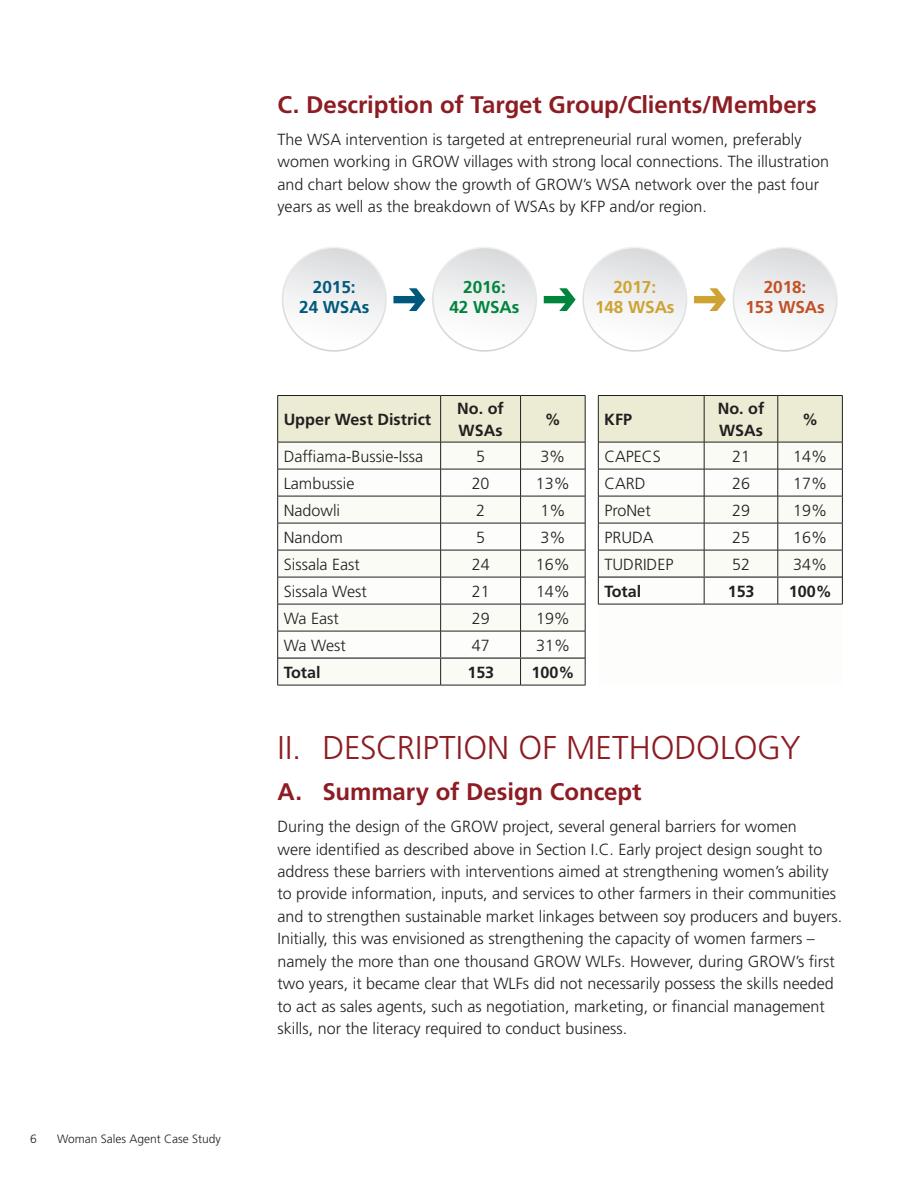
<style>
.page{position:relative;width:918px;height:1188px;background:#fff}
.page>*{position:absolute;margin:0;border:0;box-sizing:border-box;transform-origin:0 0}
.t1{font:300 33px "Frutiger LT Std";color:#8d1c23}
.Sub_Header{font:700 24px "Frutiger LT Std";letter-spacing:-.005em;color:#8d1c23}
.t2{font:700 17.1px/20.5px "Frutiger LT Std";letter-spacing:-.005em;color:#cfa333;text-align:center}
.t3{font:700 17.1px/20.5px "Frutiger LT Std";letter-spacing:-.005em;color:#c15126;text-align:center}
.t4{font:700 17.1px/20.5px "Frutiger LT Std";letter-spacing:-.005em;color:#00597d;text-align:center}
.t5{font:700 17.1px/20.5px "Frutiger LT Std";letter-spacing:-.005em;color:#00853d;text-align:center}
.Body{font:300 16.2px/22.5px "Frutiger LT Std";color:#231f20}
.Body-2{font:700 16.2px/22.5px "Frutiger LT Std";color:#231f20}
.t6{font:300 12px "Frutiger LT Std";color:#231f20}
</style>
<div class="page">
<svg style="left:282px;top:247px;width:556px;height:105px"></svg>
<svg style="left:277px;top:395px;width:566px;height:290px"></svg>
<hr style="left:278px;top:685px;width:163px;height:1px;background:#231f20">
<hr style="left:441px;top:685px;width:80px;height:1px;background:#231f20">
<hr style="left:521px;top:685px;width:64px;height:1px;background:#231f20">
<hr style="left:278px;top:658px;width:163px;height:1px;background:#231f20">
<hr style="left:441px;top:658px;width:80px;height:1px;background:#231f20">
<hr style="left:521px;top:658px;width:64px;height:1px;background:#231f20">
<hr style="left:599px;top:577px;width:105px;height:1px;background:#231f20">
<hr style="left:704px;top:577px;width:74px;height:1px;background:#231f20">
<hr style="left:778px;top:577px;width:64px;height:1px;background:#231f20">
<p class="t6" style="left:30px;top:1133px;width:8px">6</p>
<p class="t6" style="left:57px;top:1133px;width:165px">Woman Sales Agent Case Study</p>
<p class="Sub_Header" style="left:278px;top:90px;width:541px">C. Description of Target Group/Clients/Members</p>
<p class="Body" style="left:278px;top:128px;width:553px">The WSA intervention is targeted at entrepreneurial rural women, preferably women working in GROW villages with strong local connections. The illustration and chart below show the growth of GROW’s WSA network over the past four years as well as the breakdown of WSAs by KFP and/or region.</p>
<p class="t4" style="left:299px;top:277px;width:72px">2015:<br>24 WSAs</p>
<p class="t5" style="left:450px;top:277px;width:72px">2016:<br>42 WSAs</p>
<p class="t2" style="left:595px;top:277px;width:81px">2017:<br>148 WSAs</p>
<p class="t3" style="left:745px;top:277px;width:81px">2018:<br>153 WSAs</p>
<p class="Body-2" style="left:284px;top:408px;width:149px">Upper West District</p>
<p class="Body-2" style="left:457px;top:397px;width:48px">No. of<br>WSAs</p>
<p class="Body-2" style="left:545px;top:408px;width:18px">%</p>
<p class="Body-2" style="left:604px;top:408px;width:29px">KFP</p>
<p class="Body-2" style="left:718px;top:397px;width:48px">No. of<br>WSAs</p>
<p class="Body-2" style="left:802px;top:408px;width:18px">%</p>
<p class="Body" style="left:284px;top:445px;width:141px">Daffiama-Bussie-Issa</p>
<p class="Body" style="left:476px;top:445px;width:10px">5</p>
<p class="Body" style="left:540px;top:445px;width:27px">3%</p>
<p class="Body" style="left:604px;top:445px;width:58px">CAPECS</p>
<p class="Body" style="left:732px;top:445px;width:19px">21</p>
<p class="Body" style="left:793px;top:445px;width:36px">14%</p>
<p class="Body" style="left:284px;top:472px;width:72px">Lambussie</p>
<p class="Body" style="left:472px;top:472px;width:19px">20</p>
<p class="Body" style="left:536px;top:472px;width:36px">13%</p>
<p class="Body" style="left:604px;top:472px;width:43px">CARD</p>
<p class="Body" style="left:732px;top:472px;width:19px">26</p>
<p class="Body" style="left:793px;top:472px;width:36px">17%</p>
<p class="Body" style="left:284px;top:499px;width:58px">Nadowli</p>
<p class="Body" style="left:476px;top:499px;width:10px">2</p>
<p class="Body" style="left:540px;top:499px;width:27px">1%</p>
<p class="Body" style="left:604px;top:499px;width:48px">ProNet</p>
<p class="Body" style="left:732px;top:499px;width:19px">29</p>
<p class="Body" style="left:793px;top:499px;width:36px">19%</p>
<p class="Body" style="left:284px;top:526px;width:61px">Nandom</p>
<p class="Body" style="left:476px;top:526px;width:10px">5</p>
<p class="Body" style="left:540px;top:526px;width:27px">3%</p>
<p class="Body" style="left:604px;top:526px;width:51px">PRUDA</p>
<p class="Body" style="left:732px;top:526px;width:19px">25</p>
<p class="Body" style="left:793px;top:526px;width:36px">16%</p>
<p class="Body" style="left:284px;top:553px;width:78px">Sissala East</p>
<p class="Body" style="left:472px;top:553px;width:19px">24</p>
<p class="Body" style="left:536px;top:553px;width:36px">16%</p>
<p class="Body" style="left:604px;top:553px;width:70px">TUDRIDEP</p>
<p class="Body" style="left:732px;top:553px;width:19px">52</p>
<p class="Body" style="left:793px;top:553px;width:36px">34%</p>
<p class="Body" style="left:284px;top:580px;width:85px">Sissala West</p>
<p class="Body" style="left:472px;top:580px;width:19px">21</p>
<p class="Body" style="left:536px;top:580px;width:36px">14%</p>
<p class="Body-2" style="left:605px;top:580px;width:38px">Total</p>
<p class="Body-2" style="left:728px;top:580px;width:28px">153</p>
<p class="Body-2" style="left:789px;top:580px;width:45px">100%</p>
<p class="Body" style="left:284px;top:607px;width:56px">Wa East</p>
<p class="Body" style="left:472px;top:607px;width:19px">29</p>
<p class="Body" style="left:536px;top:607px;width:36px">19%</p>
<p class="Body" style="left:284px;top:634px;width:63px">Wa West</p>
<p class="Body" style="left:472px;top:634px;width:19px">47</p>
<p class="Body" style="left:536px;top:634px;width:36px">31%</p>
<p class="Body-2" style="left:284px;top:661px;width:38px">Total</p>
<p class="Body-2" style="left:467px;top:661px;width:28px">153</p>
<p class="Body-2" style="left:532px;top:661px;width:45px">100%</p>
<p class="t1" style="left:278px;top:729px;width:525px">II. DESCRIPTION OF METHODOLOGY</p>
<p class="Sub_Header" style="left:278px;top:777px;width:365px">A. Summary of Design Concept</p>
<p class="Body" style="left:278px;top:815px;width:566px">During the design of the GROW project, several general barriers for women<br>were identified as described above in Section I.C. Early project design sought to address these barriers with interventions aimed at strengthening women’s ability to provide information, inputs, and services to other farmers in their communities and to strengthen sustainable market linkages between soy producers and buyers.<br>Initially, this was envisioned as strengthening the capacity of women farmers – namely the more than one thousand GROW WLFs. However, during GROW’s first two years, it became clear that WLFs did not necessarily possess the skills needed to act as sales agents, such as negotiation, marketing, or financial management skills, nor the literacy required to conduct business.</p>
</div>
